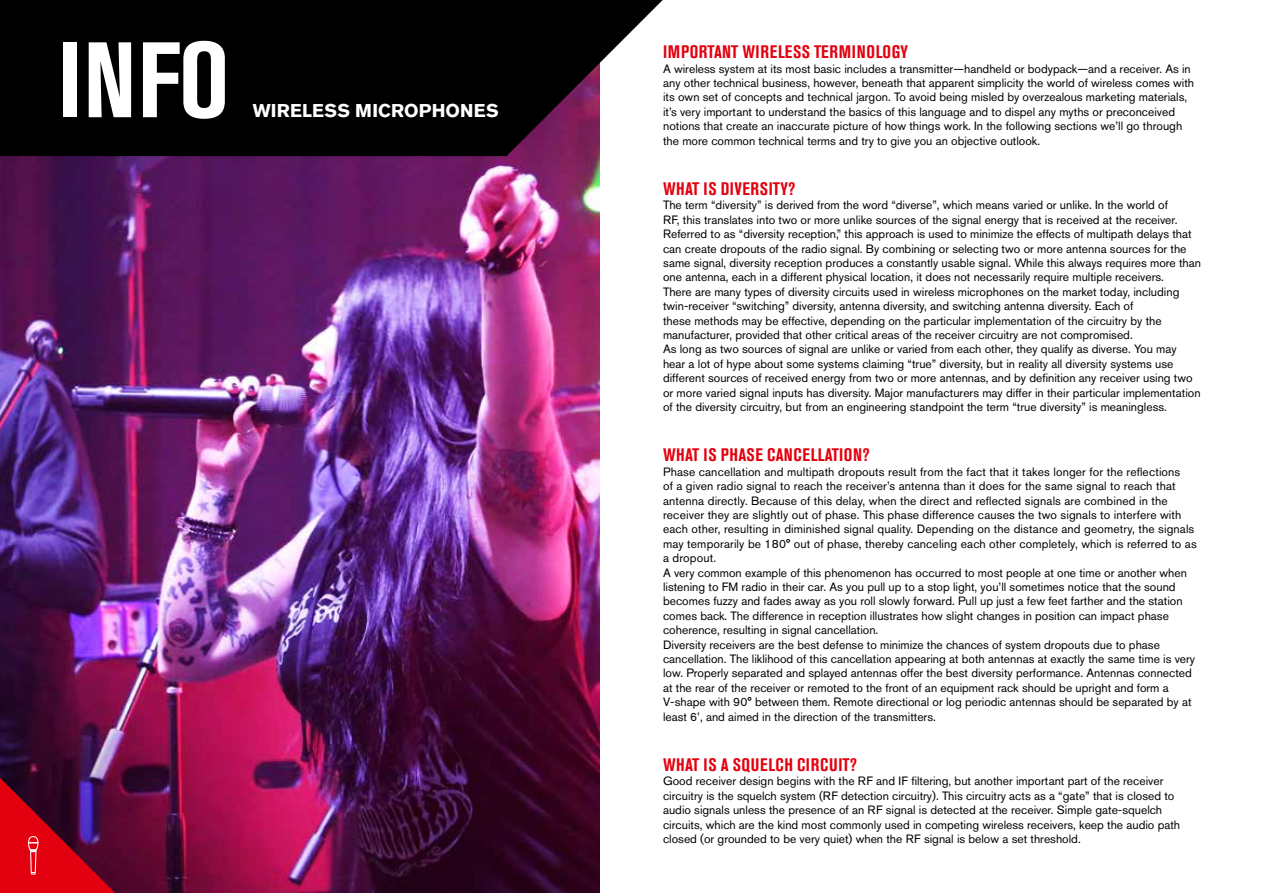
<style>
.page{position:relative;width:1263px;height:893px;background:#fff}
.page>*{position:absolute;margin:0;border:0;box-sizing:border-box;transform-origin:0 0}
.t1{font:700 condensed 106.05px "Akzidenz Grotesk Pro";color:#fff}
.t2{font:700 18.45px "Akzidenz Grotesk Pro";letter-spacing:.01em;color:#fff}
.t3{font:700 condensed 18px "Akzidenz Grotesk Pro";letter-spacing:.035em;color:#e3000f}
.t4{font:12px/14.4px "Akzidenz Grotesk Pro";color:#000}
</style>
<div class="page">
<img style="left:0;top:156px;width:600px;height:737px">
<svg style="left:0;top:0;width:663px;height:156px;background:#181417"></svg>
<img style="left:0;top:490px;width:376px;height:403px">
<svg style="left:0;top:778px;width:115px;height:115px;background:#900727"></svg>
<h1 class="t1" style="left:58px;top:12px;width:173px">INFO</h1>
<h2 class="t2" style="left:253px;top:99px;width:248px">WIRELESS MICROPHONES</h2>
<h3 class="t3" style="left:663px;top:40px;width:246px">IMPORTANT WIRELESS TERMINOLOGY</h3>
<p class="t4" style="left:663px;top:61px;width:533px">A wireless system at its most basic includes a transmitter—handheld or bodypack—and a receiver. As in any other technical business, however, beneath that apparent simplicity the world of wireless comes with its own set of concepts and technical jargon. To avoid being misled by overzealous marketing materials, it’s very important to understand the basics of this language and to dispel any myths or preconceived notions that create an inaccurate picture of how things work. In the following sections we’ll go through the more common technical terms and try to give you an objective outlook.</p>
<h3 class="t3" style="left:663px;top:177px;width:134px">WHAT IS DIVERSITY?</h3>
<p class="t4" style="left:663px;top:198px;width:540px">The term “diversity” is derived from the word “diverse”, which means varied or unlike. In the world of<br>RF, this translates into two or more unlike sources of the signal energy that is received at the receiver.<br>Referred to as “diversity reception,” this approach is used to minimize the effects of multipath delays that can create dropouts of the radio signal. By combining or selecting two or more antenna sources for the same signal, diversity reception produces a constantly usable signal. While this always requires more than one antenna, each in a different physical location, it does not necessarily require multiple receivers.<br>There are many types of diversity circuits used in wireless microphones on the market today, including twin-receiver “switching” diversity, antenna diversity, and switching antenna diversity. Each of<br>these methods may be effective, depending on the particular implementation of the circuitry by the manufacturer, provided that other critical areas of the receiver circuitry are not compromised.<br>As long as two sources of signal are unlike or varied from each other, they qualify as diverse. You may hear a lot of hype about some systems claiming “true” diversity, but in reality all diversity systems use different sources of received energy from two or more antennas, and by definition any receiver using two or more varied signal inputs has diversity. Major manufacturers may differ in their particular implementation of the diversity circuitry, but from an engineering standpoint the term “true diversity” is meaningless.</p>
<h3 class="t3" style="left:663px;top:443px;width:208px">WHAT IS PHASE CANCELLATION?</h3>
<p class="t4" style="left:663px;top:464px;width:535px">Phase cancellation and multipath dropouts result from the fact that it takes longer for the reflections<br>of a given radio signal to reach the receiver’s antenna than it does for the same signal to reach that antenna directly. Because of this delay, when the direct and reflected signals are combined in the receiver they are slightly out of phase. This phase difference causes the two signals to interfere with each other, resulting in diminished signal quality. Depending on the distance and geometry, the signals may temporarily be 180° out of phase, thereby canceling each other completely, which is referred to as a dropout.<br>A very common example of this phenomenon has occurred to most people at one time or another when listening to FM radio in their car. As you pull up to a stop light, you’ll sometimes notice that the sound becomes fuzzy and fades away as you roll slowly forward. Pull up just a few feet farther and the station comes back. The difference in reception illustrates how slight changes in position can impact phase coherence, resulting in signal cancellation.<br>Diversity receivers are the best defense to minimize the chances of system dropouts due to phase cancellation. The liklihood of this cancellation appearing at both antennas at exactly the same time is very low. Properly separated and splayed antennas offer the best diversity performance. Antennas connected at the rear of the receiver or remoted to the front of an equipment rack should be upright and form a V-shape with 90° between them. Remote directional or log periodic antennas should be separated by at least 6’, and aimed in the direction of the transmitters.</p>
<h3 class="t3" style="left:663px;top:753px;width:196px">WHAT IS A SQUELCH CIRCUIT?</h3>
<p class="t4" style="left:663px;top:774px;width:519px">Good receiver design begins with the RF and IF filtering, but another important part of the receiver circuitry is the squelch system (RF detection circuitry). This circuitry acts as a “gate” that is closed to audio signals unless the presence of an RF signal is detected at the receiver. Simple gate-squelch circuits, which are the kind most commonly used in competing wireless receivers, keep the audio path closed (or grounded to be very quiet) when the RF signal is below a set threshold.</p>
</div>
